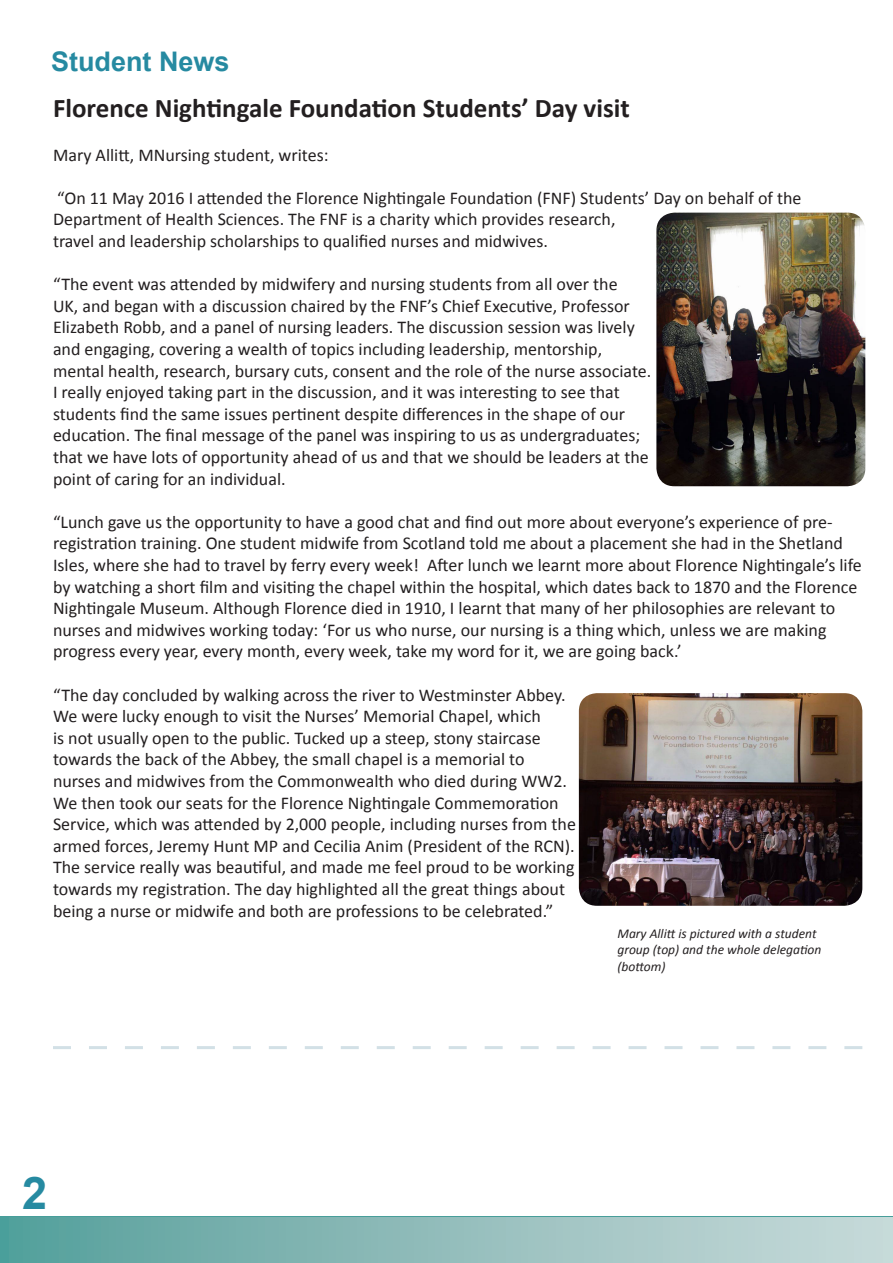
<style>
.page{position:relative;width:893px;height:1263px;background:#fff}
.page>*{position:absolute;margin:0;border:0;box-sizing:border-box;transform-origin:0 0}
.Strapline{font:700 45px "Arial";color:#268aa1}
.t1{font:700 27px "Calibri";color:#231f20}
.Section_Headers{font:700 27px "Arial";color:#268aa1}
.t2{font:18px/21.6px "Calibri";color:#231f20}
.Body{font:italic 13.5px/16.2px "Calibri";color:#231f20}
</style>
<div class="page">
<div style="left:0;top:1216px;width:893px;height:5px;background:#479e9a"></div>
<div style="left:0;top:1217px;width:893px;height:46px;background:linear-gradient(to right,#569f9b,#ccdbdb)"></div>
<svg style="left:53px;top:1046px;width:809px;height:3px"></svg>
<img style="left:656px;top:213px;width:209px;height:273px">
<img style="left:579px;top:693px;width:283px;height:213px">
<p class="Section_Headers" style="left:51px;top:43px;width:180px">Student News</p>
<p class="t1" style="left:53px;top:91px;width:578px">Florence Nightingale Foundation Students’ Day visit</p>
<p class="t2" style="left:53px;top:144px;width:277px">Mary Allitt, MNursing student, writes:</p>
<p class="t2" style="left:53px;top:187px;width:750px">“On 11 May 2016 I attended the Florence Nightingale Foundation (FNF) Students’ Day on behalf of the<br>Department of Health Sciences. The FNF is a charity which provides research,<br>travel and leadership scholarships to qualified nurses and midwives.</p>
<p class="t2" style="left:53px;top:273px;width:600px">“The event was attended by midwifery and nursing students from all over the<br>UK, and began with a discussion chaired by the FNF’s Chief Executive, Professor Elizabeth Robb, and a panel of nursing leaders. The discussion session was lively and engaging, covering a wealth of topics including leadership, mentorship, mental health, research, bursary cuts, consent and the role of the nurse associate.<br>I really enjoyed taking part in the discussion, and it was interesting to see that students find the same issues pertinent despite differences in the shape of our education. The final message of the panel was inspiring to us as undergraduates; that we have lots of opportunity ahead of us and that we should be leaders at the point of caring for an individual.</p>
<p class="t2" style="left:53px;top:511px;width:810px">“Lunch gave us the opportunity to have a good chat and find out more about everyone’s experience of pre&shy;registration training. One student midwife from Scotland told me about a placement she had in the Shetland Isles, where she had to travel by ferry every week! After lunch we learnt more about Florence Nightingale’s life by watching a short film and visiting the chapel within the hospital, which dates back to 1870 and the Florence Nightingale Museum. Although Florence died in 1910, I learnt that many of her philosophies are relevant to nurses and midwives working today: ‘For us who nurse, our nursing is a thing which, unless we are making progress every year, every month, every week, take my word for it, we are going back.’</p>
<p class="t2" style="left:53px;top:684px;width:524px">“The day concluded by walking across the river to Westminster Abbey.<br>We were lucky enough to visit the Nurses’ Memorial Chapel, which<br>is not usually open to the public. Tucked up a steep, stony staircase towards the back of the Abbey, the small chapel is a memorial to nurses and midwives from the Commonwealth who died during WW2.<br>We then took our seats for the Florence Nightingale Commemoration Service, which was attended by 2,000 people, including nurses from the armed forces, Jeremy Hunt MP and Cecilia Anim (President of the RCN).<br>The service really was beautiful, and made me feel proud to be working towards my registration. The day highlighted all the great things about being a nurse or midwife and both are professions to be celebrated.”</p>
<p class="Body" style="left:617px;top:925px;width:206px">Mary Allitt is pictured with a student group (top) and the whole delegation (bottom)</p>
<p class="Strapline" style="left:22px;top:1163px;width:27px">2</p>
</div>
